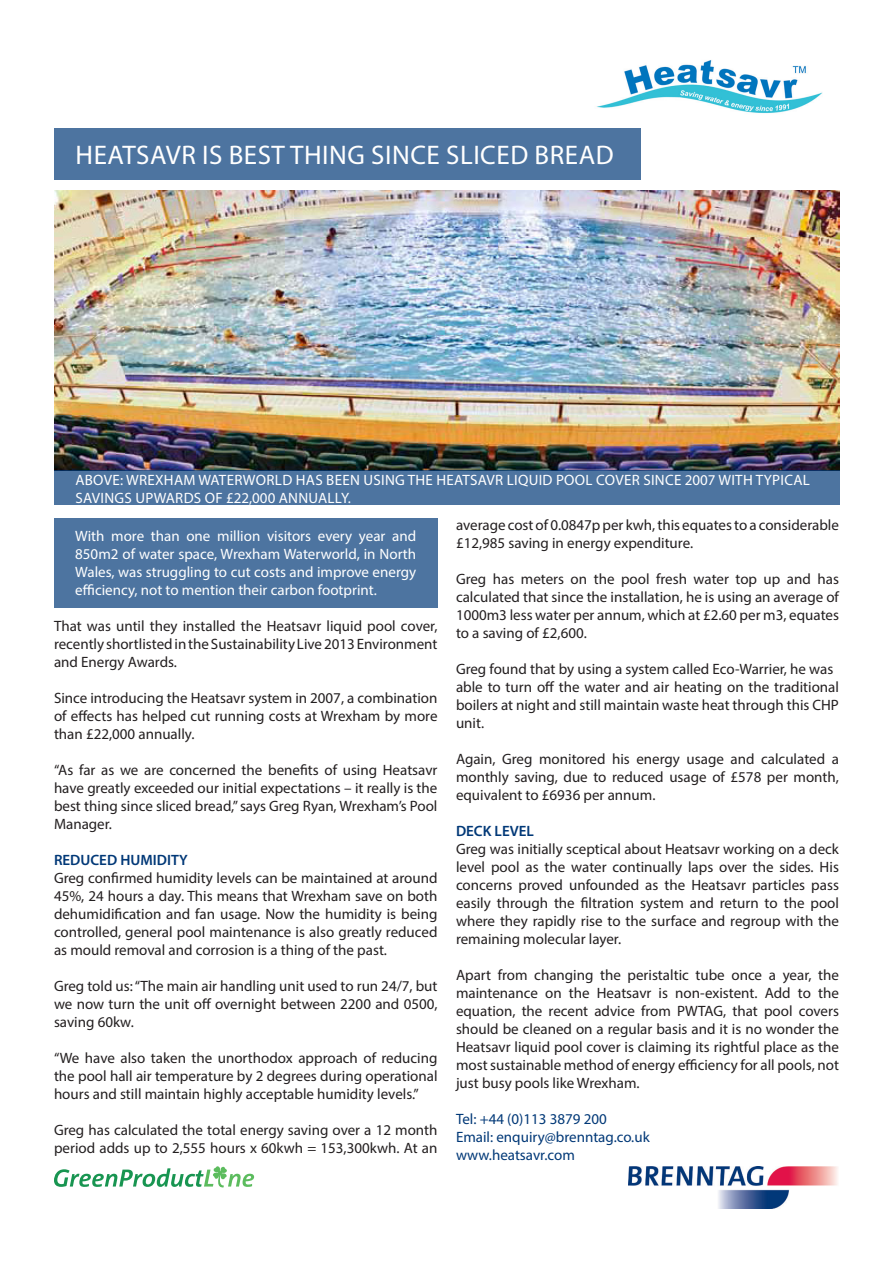
<style>
.page{position:relative;width:893px;height:1263px;background:#fff}
.page>*{position:absolute;margin:0;border:0;box-sizing:border-box;transform-origin:0 0}
.t1{font:27px "Myriad Pro";letter-spacing:.02em;color:#fff}
.t2{font:15px/18px "Myriad Pro";color:#231f20;text-align:justify}
.t3{font:15px/18px "Myriad Pro";letter-spacing:.02em;color:#fff;text-align:justify}
.t4{font:15px "Myriad Pro";color:#003877}
.t5{font:600 15px "Myriad Pro";color:#003877}
</style>
<div class="page">
<div style="left:54px;top:519px;width:383px;height:89px;background:#4d74a0"></div>
<img style="left:629px;top:1166px;width:209px;height:43px">
<img style="left:596px;top:60px;width:227px;height:53px">
<svg style="left:54px;top:1166px;width:200px;height:21px"></svg>
<div style="left:54px;top:129px;width:587px;height:51px;background:#4d74a0"></div>
<img style="left:54px;top:190px;width:785px;height:281px">
<div style="left:54px;top:471px;width:785px;height:34px;background:#4d74a0"></div>
<h1 class="t1" style="left:76px;top:139px;width:540px">HEATSAVR IS BEST THING SINCE SLICED BREAD</h1>
<p class="t3" style="left:75px;top:470px;width:736px">ABOVE: WREXHAM WATERWORLD HAS BEEN USING THE HEATSAVR LIQUID POOL COVER SINCE 2007 WITH TYPICAL<br>SAVINGS UPWARDS OF £22,000 ANNUALLY.</p>
<p class="t3" style="left:75px;top:526px;width:342px">With more than one million visitors every year and 850m2 of water space, Wrexham Waterworld, in North Wales, was struggling to cut costs and improve energy efficiency, not to mention their carbon footprint.</p>
<p class="t2" style="left:54px;top:616px;width:385px">That was until they installed the Heatsavr liquid pool cover, recently shortlisted in the Sustainability Live 2013 Environment and Energy Awards.</p>
<p class="t2" style="left:54px;top:688px;width:385px">Since introducing the Heatsavr system in 2007, a combination of effects has helped cut running costs at Wrexham by more than £22,000 annually.</p>
<p class="t2" style="left:54px;top:760px;width:385px">“As far as we are concerned the benefits of using Heatsavr have greatly exceeded our initial expectations – it really is the best thing since sliced bread,” says Greg Ryan, Wrexham’s Pool Manager.</p>
<p class="t5" style="left:54px;top:850px;width:135px">REDUCED HUMIDITY</p>
<p class="t2" style="left:54px;top:868px;width:385px">Greg confirmed humidity levels can be maintained at around 45%, 24 hours a day. This means that Wrexham save on both dehumidification and fan usage. Now the humidity is being controlled, general pool maintenance is also greatly reduced as mould removal and corrosion is a thing of the past.</p>
<p class="t2" style="left:54px;top:976px;width:385px">Greg told us: “The main air handling unit used to run 24/7, but we now turn the unit off overnight between 2200 and 0500, saving 60kw.</p>
<p class="t2" style="left:54px;top:1048px;width:385px">“We have also taken the unorthodox approach of reducing the pool hall air temperature by 2 degrees during operational hours and still maintain highly acceptable humidity levels.”</p>
<p class="t2" style="left:54px;top:1120px;width:385px">Greg has calculated the total energy saving over a 12 month period adds up to 2,555 hours x 60kwh = 153,300kwh. At an</p>
<p class="t2" style="left:456px;top:516px;width:384px">average cost of 0.0847p per kwh, this equates to a considerable £12,985 saving in energy expenditure.</p>
<p class="t2" style="left:456px;top:570px;width:384px">Greg has meters on the pool fresh water top up and has calculated that since the installation, he is using an average of 1000m3 less water per annum, which at £2.60 per m3, equates to a saving of £2,600.</p>
<p class="t2" style="left:456px;top:660px;width:379px">Greg found that by using a system called Eco-Warrier, he was</p>
<p class="t2" style="left:456px;top:678px;width:384px">able to turn off the water and air heating on the traditional boilers at night and still maintain waste heat through this CHP unit.</p>
<p class="t2" style="left:456px;top:750px;width:384px">Again, Greg monitored his energy usage and calculated a monthly saving, due to reduced usage of £578 per month, equivalent to £6936 per annum.</p>
<p class="t5" style="left:456px;top:821px;width:79px">DECK LEVEL</p>
<p class="t2" style="left:456px;top:840px;width:384px">Greg was initially sceptical about Heatsavr working on a deck level pool as the water continually laps over the sides. His concerns proved unfounded as the Heatsavr particles pass easily through the filtration system and return to the pool where they rapidly rise to the surface and regroup with the remaining molecular layer.</p>
<p class="t2" style="left:456px;top:966px;width:384px">Apart from changing the peristaltic tube once a year, the maintenance on the Heatsavr is non-existent. Add to the equation, the recent advice from PWTAG, that pool covers should be cleaned on a regular basis and it is no wonder the Heatsavr liquid pool cover is claiming its rightful place as the most sustainable method of energy efficiency for all pools, not just busy pools like Wrexham.</p>
<p class="t4" style="left:456px;top:1110px;width:152px">Tel: +44 (0)113 3879 200</p>
<p class="t4" style="left:456px;top:1128px;width:195px">Email: enquiry@brenntag.co.uk</p>
<p class="t4" style="left:456px;top:1146px;width:120px">www.heatsavr.com</p>
</div>
